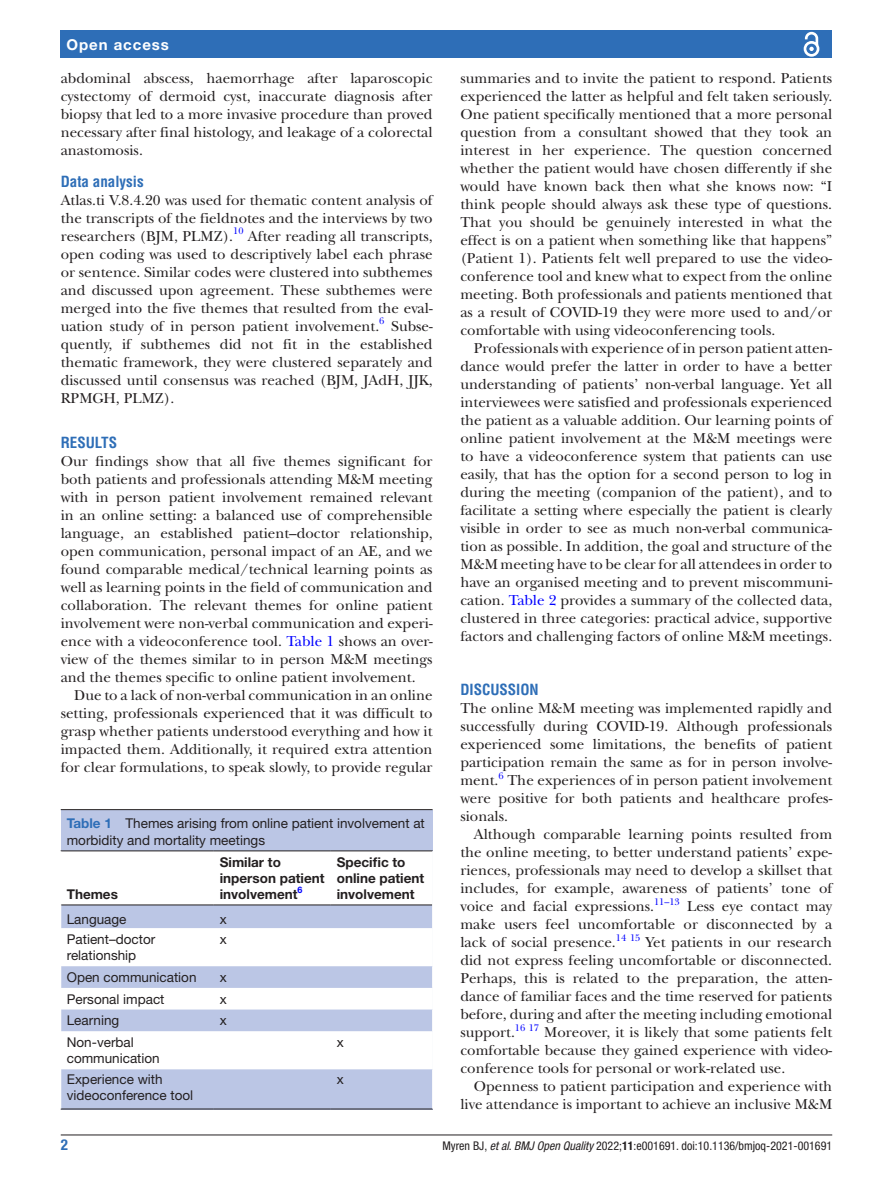
<style>
.page{position:relative;width:893px;height:1191px;background:#fff}
.page>*{position:absolute;margin:0;border:0;box-sizing:border-box;transform-origin:0 0}
.t1{font:15px/18px "New Baskerville";color:#231f20;text-align:justify}
.t2{font:700 condensed 15px "Helvetica LT Std";color:#2e6eb7}
.t3{font:700 15px "Helvetica Neue LT Std";letter-spacing:.065em;color:#fff}
.t4{font:700 condensed 15px "Helvetica Neue LT Std";color:#2e6eb7}
.t5{font:13.5px/16.5px "Helvetica Neue LT Std";color:#231f20}
.t6{font:700 13.5px/16.2px "Helvetica Neue LT Std";color:#231f20}
.t7{font:condensed 12px "Helvetica Neue LT Std";color:#231f20}
.t8{font:9.9px "New Baskerville";color:#00f}
.t9{font:700 9px "Helvetica Neue LT Std";color:#00f}
.s1{color:#00f}
.s2{font-weight:700;color:#2e6eb7}
.s3{font-style:italic}
.s4{font-weight:700}
</style>
<div class="page">
<hr style="left:61px;top:1134px;width:771px;height:1px;background:#231f20">
<div style="left:61px;top:31px;width:771px;height:27px;background:#2e6eb7"></div>
<svg style="left:803px;top:31px;width:17px;height:26px"></svg>
<div style="left:61px;top:810px;width:372px;height:299px;background:#bbc6e5"></div>
<hr style="left:61px;top:809px;width:372px;height:1px;background:#231f20">
<svg style="left:61px;top:851px;width:371px;height:218px;fill:#fff"></svg>
<hr style="left:61px;top:850px;width:153px;height:1px;background:#231f20">
<hr style="left:61px;top:904px;width:153px;height:1px;background:#231f20">
<hr style="left:214px;top:850px;width:117px;height:1px;background:#231f20">
<hr style="left:214px;top:904px;width:117px;height:1px;background:#231f20">
<hr style="left:331px;top:850px;width:102px;height:1px;background:#231f20">
<hr style="left:331px;top:904px;width:101px;height:1px;background:#231f20">
<hr style="left:61px;top:1108px;width:153px;height:1px;background:#231f20">
<hr style="left:214px;top:1108px;width:117px;height:1px;background:#231f20">
<hr style="left:331px;top:1108px;width:102px;height:1px;background:#231f20">
<hr style="left:432px;top:851px;width:1px;height:54px;background:#fff">
<svg style="left:432px;top:905px;width:1px;height:23px"></svg>
<hr style="left:432px;top:928px;width:1px;height:38px;background:#fff">
<svg style="left:432px;top:966px;width:1px;height:65px"></svg>
<hr style="left:432px;top:1031px;width:1px;height:38px;background:#fff">
<hr style="left:432px;top:1069px;width:1px;height:39px;background:#fff">
<p class="t3" style="left:66px;top:35px;width:104px">Open access</p>
<p class="t1" style="left:61px;top:69px;width:373px">abdominal abscess, haemorrhage after laparoscopic cystectomy of dermoid cyst, inaccurate diagnosis after biopsy that led to a more invasive procedure than proved necessary after final histology, and leakage of a colorectal anastomosis.</p>
<p class="t2" style="left:61px;top:172px;width:84px">Data analysis</p>
<p class="t1" style="left:61px;top:191px;width:373px">Atlas.ti V.8.4.20 was used for thematic content analysis of the transcripts of the fieldnotes and the interviews by two researchers (BJM, PLMZ).</p>
<p class="t8" style="left:233px;top:225px;width:12px">10</p>
<p class="t1" style="left:61px;top:227px;width:373px;text-indent:187px">After reading all transcripts, open coding was used to descriptively label each phrase or sentence. Similar codes were clustered into subthemes and discussed upon agreement. These subthemes were merged into the five themes that resulted from the eval&shy;uation study of in person patient involvement.</p>
<p class="t8" style="left:379px;top:315px;width:7px">6</p>
<p class="t1" style="left:61px;top:317px;width:373px;text-indent:330px">Subse&shy;quently, if subthemes did not fit in the established thematic framework, they were clustered separately and discussed until consensus was reached (BJM, JAdH, JJK, RPMGH, PLMZ).</p>
<p class="t2" style="left:61px;top:433px;width:58px">RESULTS</p>
<p class="t1" style="left:61px;top:452px;width:373px">Our findings show that all five themes significant for both patients and professionals attending M&amp;M meeting with in person patient involvement remained relevant in an online setting: a balanced use of comprehensible language, an established patient–doctor relationship, open communication, personal impact of an AE, and we found comparable medical/technical learning points as well as learning points in the field of communication and collaboration. The relevant themes for online patient involvement were non-verbal communication and experi&shy;ence with a videoconference tool. <span class="s1">Table 1</span> shows an over&shy;view of the themes similar to in person M&amp;M meetings and the themes specific to online patient involvement.</p>
<p class="t1" style="left:61px;top:686px;width:373px;text-indent:13px">Due to a lack of non-verbal communication in an online setting, professionals experienced that it was difficult to grasp whether patients understood everything and how it impacted them. Additionally, it required extra attention for clear formulations, to speak slowly, to provide regular</p>
<p class="t5" style="left:67px;top:814px;width:360px"><span class="s2">Table 1</span> Themes arising from online patient involvement at morbidity and mortality meetings</p>
<p class="t6" style="left:67px;top:885px;width:53px">Themes</p>
<p class="t6" style="left:220px;top:853px;width:106px">Similar to inperson patient involvement</p>
<p class="t9" style="left:297px;top:884px;width:6px">6</p>
<p class="t6" style="left:337px;top:853px;width:89px">Specific to online patient involvement</p>
<p class="t5" style="left:67px;top:910px;width:61px">Language</p>
<p class="t5" style="left:220px;top:910px;width:8px">x</p>
<p class="t5" style="left:67px;top:930px;width:90px">Patient–doctor relationship</p>
<p class="t5" style="left:220px;top:930px;width:8px">x</p>
<p class="t5" style="left:67px;top:968px;width:131px">Open communication</p>
<p class="t5" style="left:220px;top:968px;width:8px">x</p>
<p class="t5" style="left:67px;top:990px;width:99px">Personal impact</p>
<p class="t5" style="left:220px;top:990px;width:8px">x</p>
<p class="t5" style="left:67px;top:1012px;width:54px">Learning</p>
<p class="t5" style="left:220px;top:1012px;width:8px">x</p>
<p class="t5" style="left:67px;top:1033px;width:95px">Non-verbal communication</p>
<p class="t5" style="left:337px;top:1033px;width:8px">x</p>
<p class="t5" style="left:67px;top:1070px;width:128px">Experience with videoconference tool</p>
<p class="t5" style="left:337px;top:1070px;width:8px">x</p>
<p class="t1" style="left:460px;top:69px;width:373px">summaries and to invite the patient to respond. Patients experienced the latter as helpful and felt taken seriously.<br>One patient specifically mentioned that a more personal question from a consultant showed that they took an interest in her experience. The question concerned whether the patient would have chosen differently if she would have known back then what she knows now: “I think people should always ask these type of questions.<br>That you should be genuinely interested in what the effect is on a patient when something like that happens” (Patient 1). Patients felt well prepared to use the video&shy;conference tool and knew what to expect from the online meeting. Both professionals and patients mentioned that as a result of COVID-19 they were more used to and/or comfortable with using videoconferencing tools.</p>
<p class="t1" style="left:460px;top:339px;width:373px;text-indent:14px">Professionals with experience of in person patient atten&shy;dance would prefer the latter in order to have a better understanding of patients’ non-verbal language. Yet all interviewees were satisfied and professionals experienced the patient as a valuable addition. Our learning points of online patient involvement at the M&amp;M meetings were to have a videoconference system that patients can use easily, that has the option for a second person to log in during the meeting (companion of the patient), and to facilitate a setting where especially the patient is clearly visible in order to see as much non-verbal communica&shy;tion as possible. In addition, the goal and structure of the M&amp;M meeting have to be clear for all attendees in order to have an organised meeting and to prevent miscommuni&shy;cation. <span class="s1">Table 2</span> provides a summary of the collected data, clustered in three categories: practical advice, supportive factors and challenging factors of online M&amp;M meetings.</p>
<p class="t2" style="left:460px;top:680px;width:80px">DISCUSSION</p>
<p class="t1" style="left:460px;top:699px;width:373px">The online M&amp;M meeting was implemented rapidly and successfully during COVID-19. Although professionals experienced some limitations, the benefits of patient participation remain the same as for in person involve&shy;ment.</p>
<p class="t8" style="left:498px;top:769px;width:7px">6</p>
<p class="t1" style="left:460px;top:771px;width:373px;text-indent:47px">The experiences of in person patient involvement were positive for both patients and healthcare profes&shy;sionals.</p>
<p class="t1" style="left:460px;top:825px;width:373px;text-indent:14px">Although comparable learning points resulted from the online meeting, to better understand patients’ expe&shy;riences, professionals may need to develop a skillset that includes, for example, awareness of patients’ tone of voice and facial expressions.</p>
<p class="t8" style="left:654px;top:895px;width:27px">11–13</p>
<p class="t1" style="left:460px;top:897px;width:373px;text-indent:227px">Less eye contact may make users feel uncomfortable or disconnected by a lack of social presence.</p>
<p class="t8" style="left:616px;top:931px;width:26px">14 15</p>
<p class="t1" style="left:460px;top:933px;width:373px;text-indent:186px">Yet patients in our research did not express feeling uncomfortable or disconnected.<br>Perhaps, this is related to the preparation, the atten&shy;dance of familiar faces and the time reserved for patients before, during and after the meeting including emotional support.</p>
<p class="t8" style="left:515px;top:1021px;width:26px">16 17</p>
<p class="t1" style="left:460px;top:1023px;width:373px;text-indent:84px">Moreover, it is likely that some patients felt comfortable because they gained experience with video&shy;conference tools for personal or work-related use.</p>
<p class="t1" style="left:460px;top:1077px;width:373px;text-align:right">Openness to patient participation and experience with live attendance is important to achieve an inclusive M&amp;M</p>
<p class="t4" style="left:61px;top:1135px;width:9px">2</p>
<p class="t7" style="left:442px;top:1138px;width:391px">Myren BJ, <span class="s3">et al</span>. <span class="s3">BMJ Open Quality</span> 2022;<span class="s4">11</span>:e001691. doi:10.1136/bmjoq-2021-001691</p>
</div>
